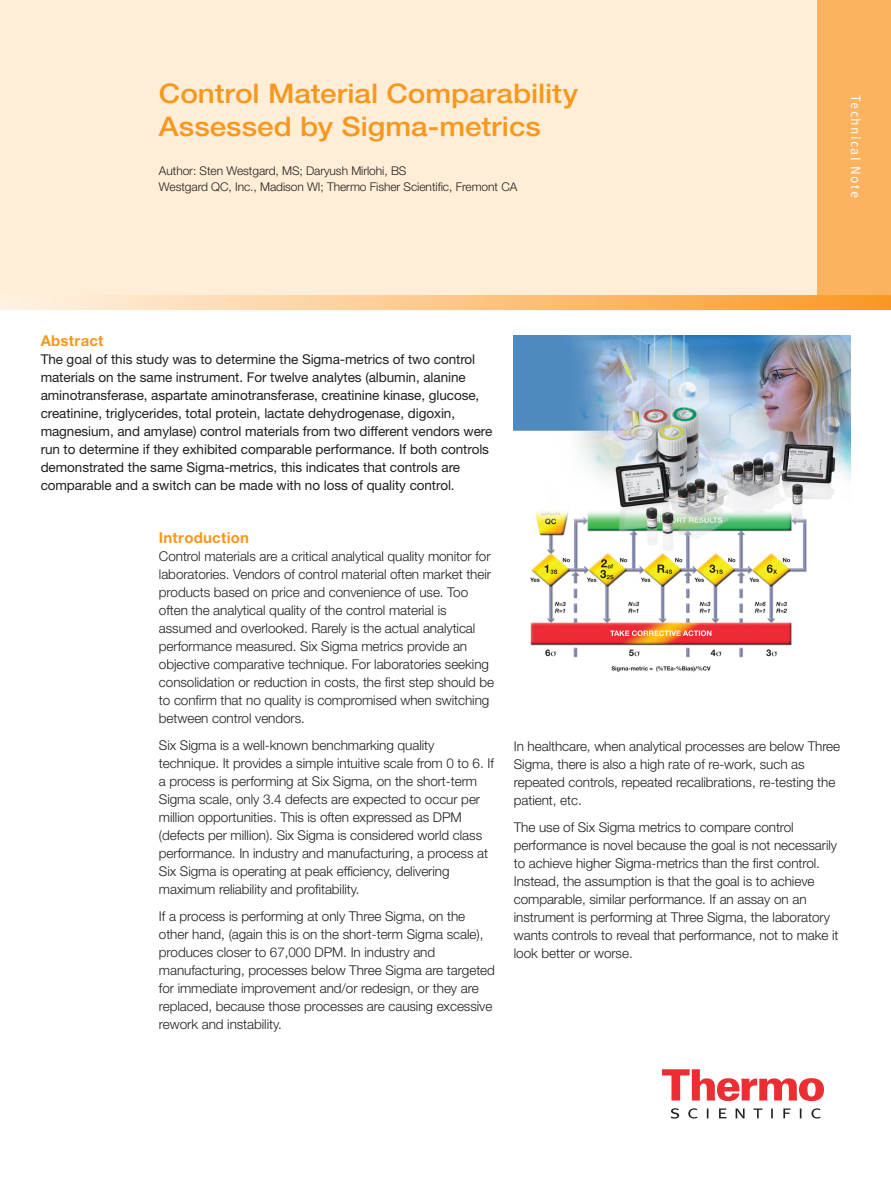
<style>
.page{position:relative;width:891px;height:1188px;background:#fff}
.page>*{position:absolute;margin:0;border:0;box-sizing:border-box;transform-origin:0 0}
.t1{font:500 27px/33px "Helvetica Neue LT Std";color:#f7971d;scale:1.1 1}
.Headline_level_1{font:700 15px "Helvetica Neue LT Std";letter-spacing:.015em;color:#f7971d}
.Body_copy{font:300 13.5px/18px "Helvetica Neue LT Std";letter-spacing:-.005em;color:#231f20}
.Goal_Text{font:13.5px/18px "Helvetica Neue LT Std";letter-spacing:-.005em;color:#231f20}
.Document_Type{font:13.5px "Meta OT";letter-spacing:.1em;color:#fff}
.Author{font:300 12px "Helvetica Neue LT Std";letter-spacing:-.005em;color:#231f20}
</style>
<div class="page">
<div style="left:0;top:0;width:891px;height:301px;background:#feedd7"></div>
<div style="left:817px;top:0;width:74px;height:301px;background:#fbb35f"></div>
<svg style="left:662px;top:1069px;width:162px;height:32px"></svg>
<svg style="left:671px;top:1108px;width:150px;height:11px"></svg>
<svg style="left:0;top:295px;width:891px;height:15px;background:#fcc688"></svg>
<img style="left:514px;top:336px;width:336px;height:336px">
<p class="t1" style="left:159px;top:77px;width:383px">Control Material Comparability<br>Assessed by Sigma-metrics</p>
<p class="Author" style="left:159px;top:163px;width:249px">Author: Sten Westgard, MS; Daryush Mirlohi, BS</p>
<p class="Author" style="left:159px;top:179px;width:360px">Westgard QC, Inc., Madison WI; Thermo Fisher Scientific, Fremont CA</p>
<p class="Document_Type" style="left:864px;top:95px;width:104px;rotate:90deg">Technical Note</p>
<p class="Headline_level_1" style="left:41px;top:332px;width:64px">Abstract</p>
<p class="Goal_Text" style="left:41px;top:350px;width:453px">The goal of this study was to determine the Sigma-metrics of two control materials on the same instrument. For twelve analytes (albumin, alanine aminotransferase, aspartate aminotransferase, creatinine kinase, glucose, creatinine, triglycerides, total protein, lactate dehydrogenase, digoxin, magnesium, and amylase) control materials from two different vendors were run to determine if they exhibited comparable performance. If both controls demonstrated the same Sigma-metrics, this indicates that controls are comparable and a switch can be made with no loss of quality control.</p>
<p class="Headline_level_1" style="left:159px;top:529px;width:92px">Introduction</p>
<p class="Body_copy" style="left:159px;top:547px;width:337px">Control materials are a critical analytical quality monitor for laboratories. Vendors of control material often market their products based on price and convenience of use. Too often the analytical quality of the control material is assumed and overlooked. Rarely is the actual analytical performance measured. Six Sigma metrics provide an objective comparative technique. For laboratories seeking consolidation or reduction in costs, the first step should be to confirm that no quality is compromised when switching between control vendors.</p>
<p class="Body_copy" style="left:159px;top:736px;width:336px">Six Sigma is a well-known benchmarking quality technique. It provides a simple intuitive scale from 0 to 6. If a process is performing at Six Sigma, on the short-term Sigma scale, only 3.4 defects are expected to occur per million opportunities. This is often expressed as DPM (defects per million). Six Sigma is considered world class performance. In industry and manufacturing, a process at Six Sigma is operating at peak efficiency, delivering maximum reliability and profitability.</p>
<p class="Body_copy" style="left:159px;top:907px;width:338px">If a process is performing at only Three Sigma, on the other hand, (again this is on the short-term Sigma scale), produces closer to 67,000 DPM. In industry and manufacturing, processes below Three Sigma are targeted for immediate improvement and/or redesign, or they are replaced, because those processes are causing excessive rework and instability.</p>
<p class="Body_copy" style="left:514px;top:736px;width:328px">In healthcare, when analytical processes are below Three Sigma, there is also a high rate of re-work, such as repeated controls, repeated recalibrations, re-testing the patient, etc.</p>
<p class="Body_copy" style="left:514px;top:817px;width:326px">The use of Six Sigma metrics to compare control performance is novel because the goal is not necessarily to achieve higher Sigma-metrics than the first control.<br>Instead, the assumption is that the goal is to achieve comparable, similar performance. If an assay on an instrument is performing at Three Sigma, the laboratory wants controls to reveal that performance, not to make it look better or worse.</p>
</div>
